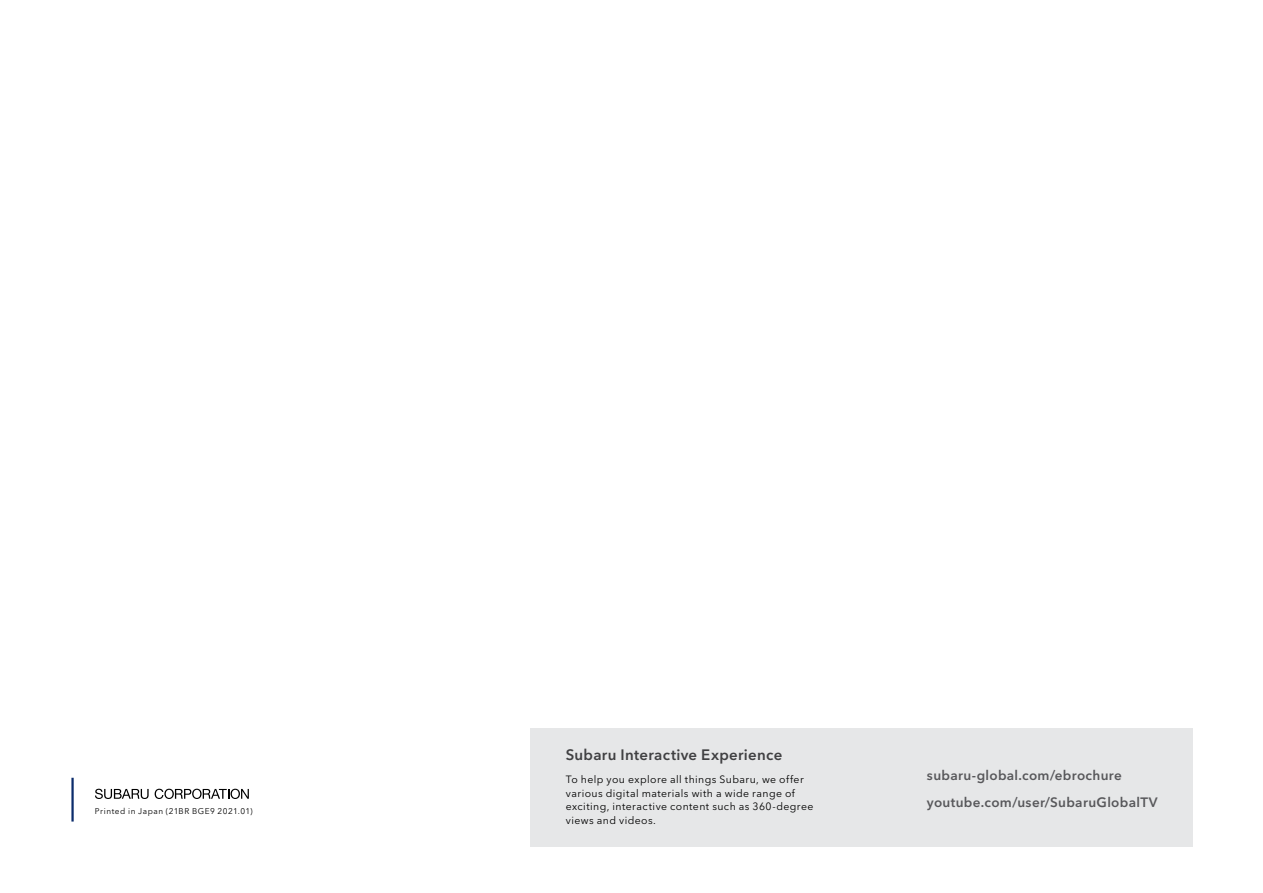
<style>
.page{position:relative;width:1263px;height:893px;background:#fff}
.page>*{position:absolute;margin:0;border:0;box-sizing:border-box;transform-origin:0 0}
.t1{font:600 15px "Avenir Next LT Pro";letter-spacing:.02em;color:#404042}
.t2{font:600 13.5px "Avenir Next LT Pro";letter-spacing:.025em;color:#58585b}
.t3{font:10.5px/13.5px "Avenir Next LT Pro";letter-spacing:.04em;color:#000}
.t4{font:8.25px "Avenir Next LT Pro";letter-spacing:.06em;color:#000}
</style>
<div class="page">
<div style="left:530px;top:728px;width:662px;height:118px;background:#e6e7e8"></div>
<hr style="left:71px;top:778px;width:3px;height:43px;background:#0b2c6c">
<svg style="left:95px;top:789px;width:154px;height:10px"></svg>
<p class="t4" style="left:95px;top:806px;width:159px">Printed in Japan (21BR BGE9 2021.01)</p>
<h1 class="t1" style="left:566px;top:746px;width:218px">Subaru Interactive Experience</h1>
<p class="t3" style="left:566px;top:773px;width:249px">To help you explore all things Subaru, we offer various digital materials with a wide range of exciting, interactive content such as 360-degree views and videos.</p>
<p class="t2" style="left:927px;top:767px;width:196px">subaru-global.com/ebrochure</p>
<p class="t2" style="left:927px;top:794px;width:232px">youtube.com/user/SubaruGlobalTV</p>
</div>
